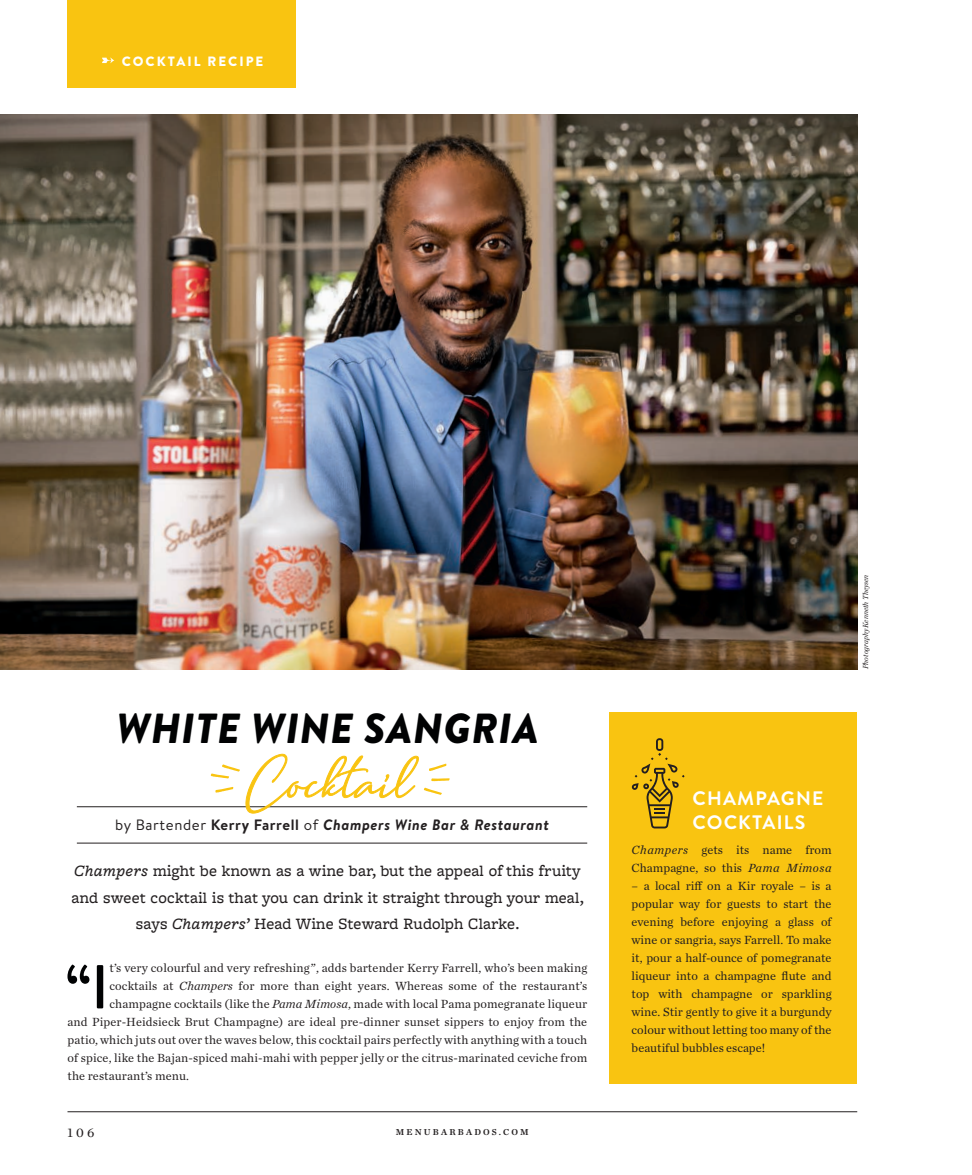
<style>
.page{position:relative;width:972px;height:1175px;background:#fff}
.page>*{position:absolute;margin:0;border:0;box-sizing:border-box;transform-origin:0 0}
.t1{font:500 61.8px "Brandon Text";color:#010203}
.t2{font:52.65px "Clarityfree";color:#f9c411}
.t3{font:italic 900 42px "Brandon Text";letter-spacing:.02em;color:#010203}
.t4{font:700 19.5px/24px "Brandon Text";letter-spacing:.06em;color:#fff}
.t5{font:500 16.5px/26.2px "Freight Macro Pro";letter-spacing:.01em;color:#231f20;text-align:center}
.t6{font:italic 700 15px "Brandon Text";letter-spacing:.04em;color:#231f20}
.t7{font:900 13.5px "Brandon Text";letter-spacing:.15em;color:#fff}
.t8{font:13.5px "Chronicle Text G1";color:#231f20}
.t9{font:12.3px/18px "Chronicle Text G1";letter-spacing:.01em;color:#231f20}
.t10{font:9px "Chronicle Text G1 Semi";letter-spacing:.24em;color:#231f20}
.t11{font:italic 7.5px "Chronicle Deck";color:#231f20}
.s1{font-weight:400;font-style:normal}
.s2{font-style:normal}
.s3{font-style:italic}
</style>
<div class="page">
<hr style="left:68px;top:1111px;width:789px;height:1px;background:#231f20">
<img style="left:0;top:114px;width:857px;height:555px">
<div style="left:68px;top:0;width:228px;height:88px;background:#f9c411"></div>
<svg style="left:102px;top:57px;width:12px;height:6px"></svg>
<hr style="left:77px;top:806px;width:510px;height:1px;background:#231f20">
<hr style="left:77px;top:842px;width:510px;height:1px;background:#231f20">
<div style="left:609px;top:712px;width:247px;height:372px;background:#f9c411"></div>
<svg style="left:632px;top:738px;width:53px;height:90px"></svg>
<svg style="left:211px;top:753px;width:239px;height:60px"></svg>
<p class="t7" style="left:122px;top:52px;width:143px">COCKTAIL RECIPE</p>
<p class="t3" style="left:116px;top:698px;width:424px">WHITE WINE SANGRIA</p>
<p class="t2" style="left:249px;top:751px;width:167px">Cocktail</p>
<p class="t6" style="left:115px;top:814px;width:435px"><span class="s1">by Bartender</span> <span class="s2">Kerry Farrell</span> <span class="s1">of</span> Champers Wine Bar &amp; Restaurant</p>
<p class="t5" style="left:72px;top:857px;width:514px"><span class="s3">Champers</span> might be known as a wine bar, but the appeal of this fruity and sweet cocktail is that you can drink it straight through your meal, says <span class="s3">Champers</span>’ Head Wine Steward Rudolph Clarke.</p>
<p class="t1" style="left:65px;top:944px;width:46px">“I</p>
<p class="t9" style="left:110px;top:958px;width:479px">t’s very colourful and very refreshing”, adds bartender Kerry Farrell, who’s been making</p>
<p class="t9" style="left:110px;top:976px;width:479px">cocktails at <span class="s3">Champers</span> for more than eight years. Whereas some of the restaurant’s</p>
<p class="t9" style="left:110px;top:994px;width:479px">champagne cocktails (like the <span class="s3">Pama Mimosa</span>, made with local Pama pomegranate liqueur</p>
<p class="t9" style="left:67px;top:1012px;width:521px">and Piper-Heidsieck Brut Champagne) are ideal pre-dinner sunset sippers to enjoy from the</p>
<p class="t9" style="left:67px;top:1030px;width:521px">patio, which juts out over the waves below, this cocktail pairs perfectly with anything with a touch</p>
<p class="t9" style="left:67px;top:1048px;width:521px">of spice, like the Bajan-spiced mahi-mahi with pepper jelly or the citrus-marinated ceviche from</p>
<p class="t9" style="left:67px;top:1066px;width:123px">the restaurant’s menu.</p>
<p class="t8" style="left:68px;top:1122px;width:29px">106</p>
<p class="t10" style="left:396px;top:1125px;width:134px">MENUBARBADOS.COM</p>
<p class="t11" style="left:860px;top:669px;width:96px;rotate:-90deg">Photography Kenneth Theysen</p>
<p class="t4" style="left:693px;top:786px;width:132px">CHAMPAGNE<br>COCKTAILS</p>
<p class="t9" style="left:632px;top:840px;width:201px"><span class="s3">Champers</span> gets its name from<br>Champagne, so this <span class="s3">Pama Mimosa</span></p>
<p class="t9" style="left:632px;top:876px;width:201px;text-align:justify">– a local riff on a Kir royale – is a popular way for guests to start the evening before enjoying a glass of wine or sangria, says Farrell. To make it, pour a half-ounce of pomegranate liqueur into a champagne flute and top with champagne or sparkling wine. Stir gently to give it a burgundy colour without letting too many of the beautiful bubbles escape!</p>
</div>
